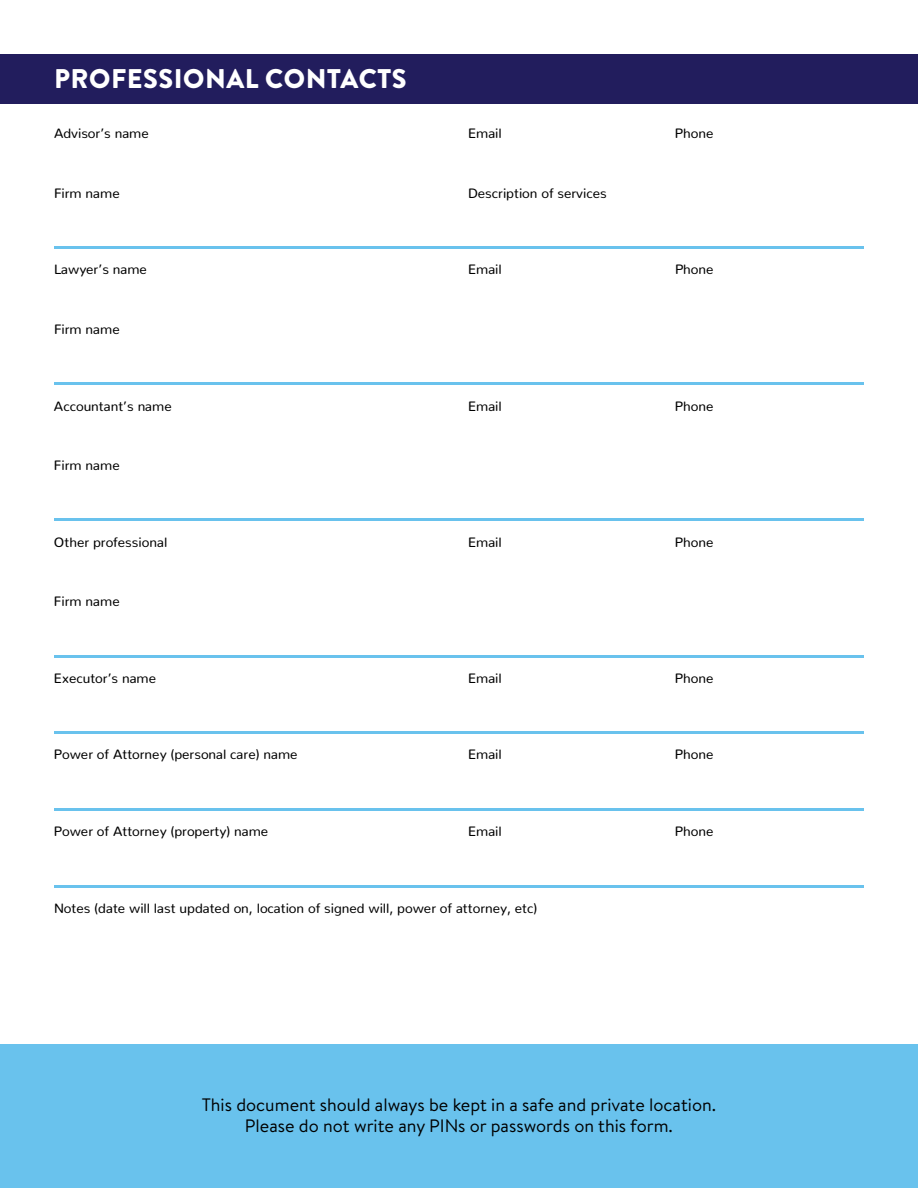
<style>
.page{position:relative;width:918px;height:1188px;background:#fff}
.page>*{position:absolute;margin:0;border:0;box-sizing:border-box;transform-origin:0 0}
.t1{font:900 27px "Brandon Grotesque";letter-spacing:.02em;color:#fff}
.t2{font:18px/21.6px "Brandon Text";color:#000;text-align:center}
.t3{font:13.5px "Nunito";color:#000}
</style>
<div class="page">
<div style="left:0;top:54px;width:918px;height:50px;background:#221d5d"></div>
<hr style="left:54px;top:885px;width:810px;height:3px;background:#69c2ed">
<hr style="left:54px;top:246px;width:810px;height:3px;background:#69c2ed">
<hr style="left:54px;top:382px;width:810px;height:3px;background:#69c2ed">
<hr style="left:54px;top:518px;width:810px;height:3px;background:#69c2ed">
<hr style="left:54px;top:655px;width:810px;height:3px;background:#69c2ed">
<hr style="left:54px;top:731px;width:810px;height:3px;background:#69c2ed">
<hr style="left:54px;top:808px;width:810px;height:3px;background:#69c2ed">
<div style="left:0;top:1044px;width:918px;height:144px;background:#69c2ed"></div>
<h1 class="t1" style="left:54px;top:59px;width:354px">PROFESSIONAL CONTACTS</h1>
<p class="t3" style="left:54px;top:122px;width:96px">Advisor’s name</p>
<p class="t3" style="left:468px;top:122px;width:35px">Email</p>
<p class="t3" style="left:675px;top:122px;width:40px">Phone</p>
<p class="t3" style="left:54px;top:181px;width:67px">Firm name</p>
<p class="t3" style="left:468px;top:181px;width:140px">Description of services</p>
<p class="t3" style="left:54px;top:258px;width:94px">Lawyer’s name</p>
<p class="t3" style="left:468px;top:258px;width:35px">Email</p>
<p class="t3" style="left:675px;top:258px;width:40px">Phone</p>
<p class="t3" style="left:54px;top:317px;width:67px">Firm name</p>
<p class="t3" style="left:54px;top:394px;width:119px">Accountant’s name</p>
<p class="t3" style="left:468px;top:394px;width:35px">Email</p>
<p class="t3" style="left:675px;top:394px;width:40px">Phone</p>
<p class="t3" style="left:54px;top:454px;width:67px">Firm name</p>
<p class="t3" style="left:54px;top:530px;width:115px">Other professional</p>
<p class="t3" style="left:468px;top:530px;width:35px">Email</p>
<p class="t3" style="left:675px;top:530px;width:40px">Phone</p>
<p class="t3" style="left:54px;top:590px;width:67px">Firm name</p>
<p class="t3" style="left:54px;top:666px;width:104px">Executor’s name</p>
<p class="t3" style="left:468px;top:666px;width:35px">Email</p>
<p class="t3" style="left:675px;top:666px;width:40px">Phone</p>
<p class="t3" style="left:54px;top:743px;width:245px">Power of Attorney (personal care) name</p>
<p class="t3" style="left:468px;top:743px;width:35px">Email</p>
<p class="t3" style="left:675px;top:743px;width:40px">Phone</p>
<p class="t3" style="left:54px;top:820px;width:216px">Power of Attorney (property) name</p>
<p class="t3" style="left:468px;top:820px;width:35px">Email</p>
<p class="t3" style="left:675px;top:820px;width:40px">Phone</p>
<p class="t3" style="left:54px;top:897px;width:485px">Notes (date will last updated on, location of signed will, power of attorney, etc)</p>
<h2 class="t2" style="left:202px;top:1093px;width:516px">This document should always be kept in a safe and private location.<br>Please do not write any PINs or passwords on this form.</h2>
</div>
